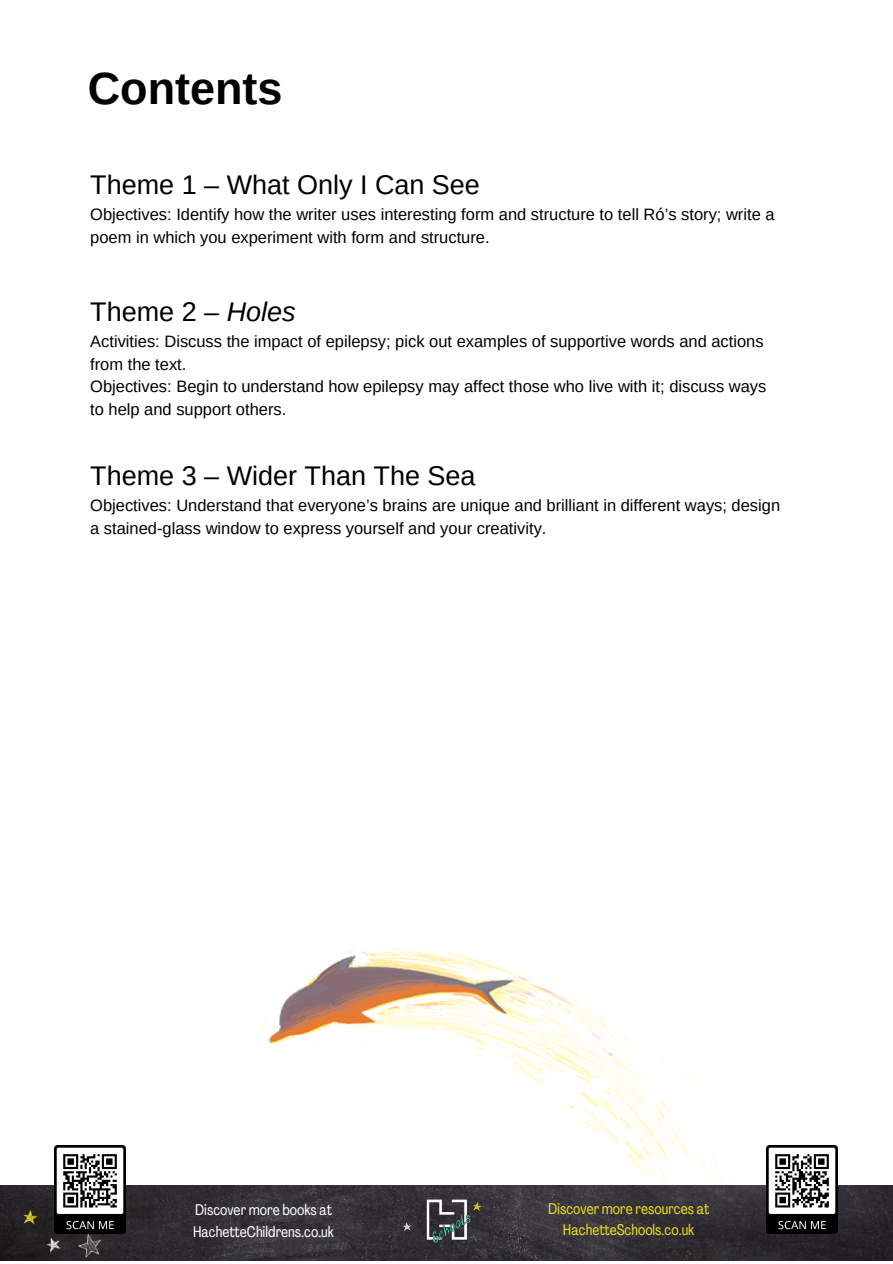
<style>
.page{position:relative;width:893px;height:1264px;background:#fff}
.page>*{position:absolute;margin:0;border:0;box-sizing:border-box;transform-origin:0 0}
.t1{font:700 45px "Arimo";color:#000}
.t2{font:27px "Arimo";color:#000}
.t3{font:16.5px/22.5px "Arimo";color:#000}
.t4{font:15.3px/20.7px "Agrandir Tight";color:#ecdc1d;text-align:center}
.t5{font:15.3px/21.3px "Agrandir Tight";color:#fff}
.s1{font-style:italic}
</style>
<div class="page">
<img style="left:240px;top:949px;width:561px;height:313px">
<img style="left:0;top:1185px;width:892px;height:75px">
<img style="left:766px;top:1145px;width:71px;height:87px">
<img style="left:25px;top:1230px;width:79px;height:31px">
<img style="left:16px;top:1195px;width:31px;height:37px">
<img style="left:401px;top:1172px;width:90px;height:90px">
<img style="left:55px;top:1145px;width:71px;height:87px">
<h1 class="t1" style="left:88px;top:63px;width:196px">Contents</h1>
<h2 class="t2" style="left:90px;top:170px;width:391px">Theme 1 – What Only I Can See</h2>
<p class="t3" style="left:90px;top:203px;width:685px">Objectives: Identify how the writer uses interesting form and structure to tell Ró’s story; write a poem in which you experiment with form and structure.</p>
<h2 class="t2" style="left:90px;top:297px;width:207px">Theme 2 – <span class="s1">Holes</span></h2>
<p class="t3" style="left:90px;top:330px;width:677px">Activities: Discuss the impact of epilepsy; pick out examples of supportive words and actions from the text.<br>Objectives: Begin to understand how epilepsy may affect those who live with it; discuss ways to help and support others.</p>
<h2 class="t2" style="left:90px;top:461px;width:387px">Theme 3 – Wider Than The Sea</h2>
<p class="t3" style="left:90px;top:494px;width:691px">Objectives: Understand that everyone’s brains are unique and brilliant in different ways; design a stained-glass window to express yourself and your creativity.</p>
<p class="t5" style="left:193px;top:1200px;width:142px">Discover more books at<br>HachetteChildrens.co.uk</p>
<p class="t4" style="left:548px;top:1199px;width:163px">Discover more resources at<br>HachetteSchools.co.uk</p>
</div>
